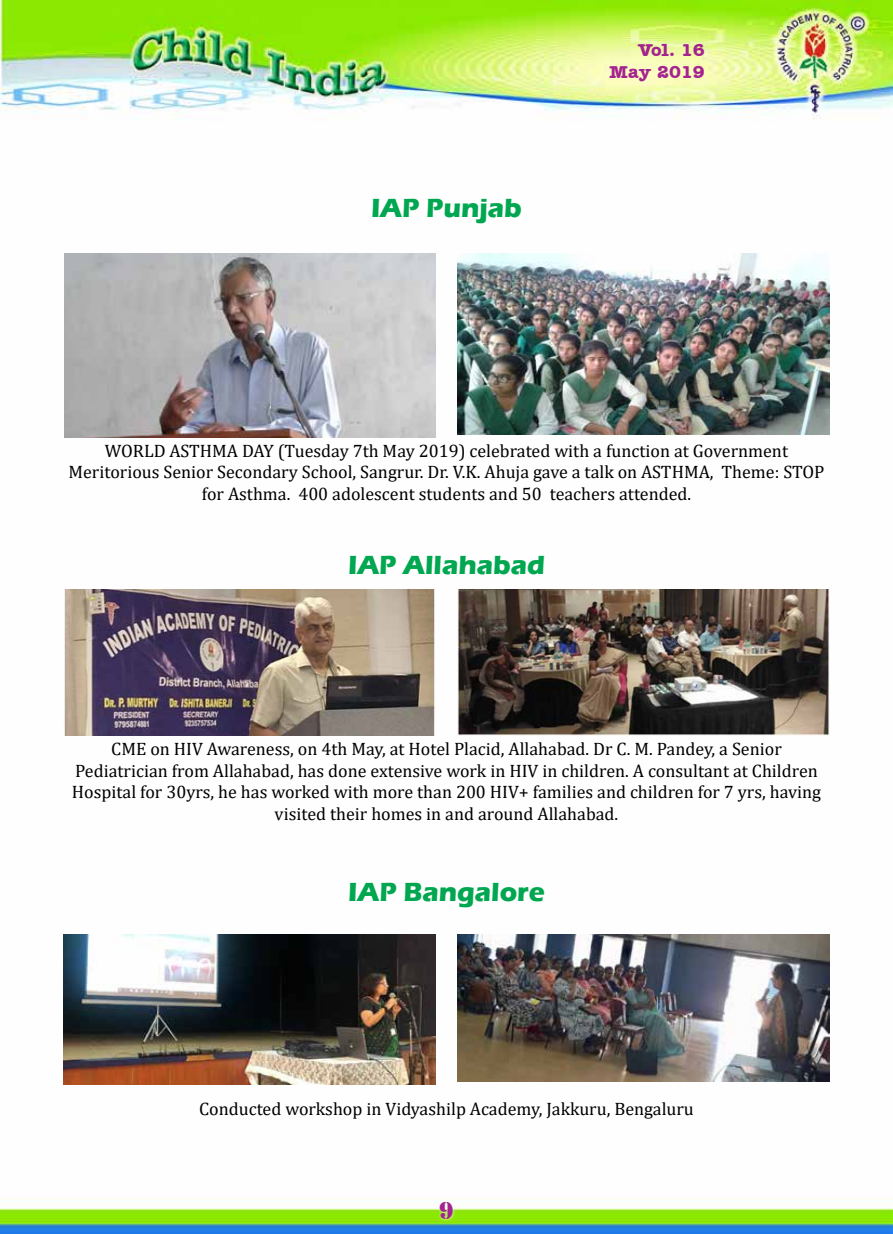
<style>
.page{position:relative;width:893px;height:1234px;background:#fff}
.page>*{position:absolute;margin:0;border:0;box-sizing:border-box;transform-origin:0 0}
.t1{font:700 27px "Eras ITC";color:#00a750}
.t2{font:25.5px "Army";color:#a3238f}
.t3{font:18px/21.6px "Cambria";color:#000;text-align:center}
.t4{font:700 18px/21.6px "Amer Typewriter IT Cby BT";color:#a3238f;text-align:right}
</style>
<div class="page">
<img style="left:0;top:0;width:893px;height:1233px">
<div style="left:437px;top:1198px;width:20px;height:23px;background:#fff;opacity:.75"></div>
<img style="left:457px;top:253px;width:372px;height:181px">
<img style="left:64px;top:253px;width:372px;height:184px">
<img style="left:457px;top:589px;width:372px;height:145px">
<img style="left:457px;top:933px;width:372px;height:148px">
<img style="left:64px;top:589px;width:372px;height:145px">
<img style="left:64px;top:933px;width:372px;height:150px">
<h1 class="t1" style="left:371px;top:192px;width:152px">IAP Punjab</h1>
<p class="t4" style="left:609px;top:39px;width:97px">Vol. 16<br>May 2019</p>
<p class="t4" style="left:650px;top:39px;width:56px">Vol. 1</p>
<p class="t4" style="left:570px;top:60px;width:71px">Januar</p>
<p class="t4" style="left:693px;top:60px;width:13px">8</p>
<p class="t3" style="left:68px;top:439px;width:757px">WORLD ASTHMA DAY (Tuesday 7th May 2019) celebrated with a function at Government<br>Meritorious Senior Secondary School, Sangrur. Dr. V.K. Ahuja gave a talk on ASTHMA, theme: STOP for Asthma. 400 adolescent students and 50 teachers attended.</p>
<h1 class="t1" style="left:348px;top:549px;width:198px">IAP Allahabad</h1>
<p class="t3" style="left:72px;top:737px;width:751px">CME on HIV Awareness, on 4th May, at Hotel Placid, Allahabad. Dr C. M. Pandey, a Senior Pediatrician from Allahabad, has done extensive work in HIV in children. A consultant at Children Hospital for 30yrs, he has worked with more than 200 HIV+ families and children for 7 yrs, having visited their homes in and around Allahabad.</p>
<h1 class="t1" style="left:348px;top:876px;width:198px">IAP Bangalore</h1>
<p class="t3" style="left:199px;top:1097px;width:496px">Conducted workshop in Vidyashilp Academy, Jakkuru, Bengaluru</p>
<h2 class="t2" style="left:439px;top:1195px;width:16px">9</h2>
</div>
